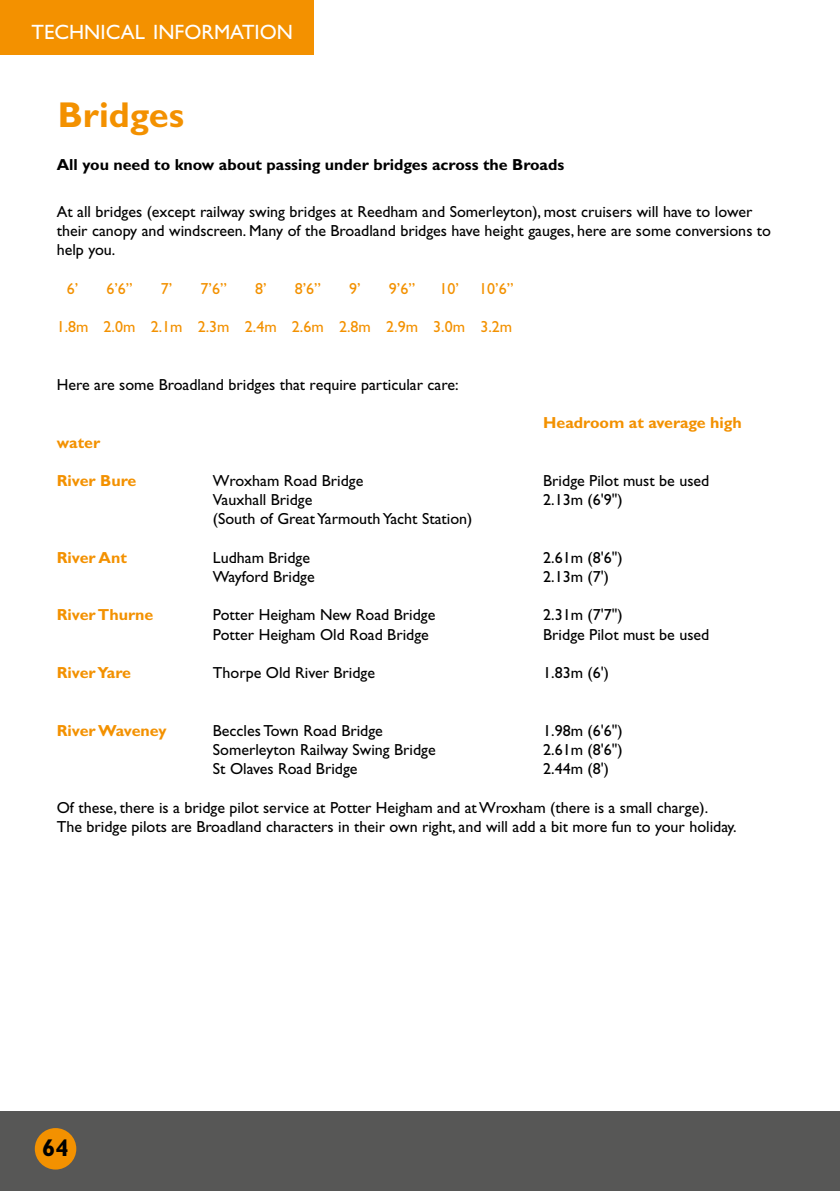
<style>
.page{position:relative;width:840px;height:1191px;background:#fff}
.page>*{position:absolute;margin:0;border:0;box-sizing:border-box;transform-origin:0 0}
.t1{font:700 36px "Gill Sans Std";color:#f39100}
.t2{font:700 24px "Gill Sans Std";color:#000}
.t3{font:20.8px "Gill Sans Std";color:#fff}
.t4{font:16px/19.2px "Gill Sans Std";color:#000}
.t5{font:700 16px "Gill Sans Std";color:#f39100}
.t6{font:16px "Gill Sans Std";color:#f39100}
.t7{font:700 16px "Gill Sans Std";color:#000}
</style>
<div class="page">
<div style="left:0;top:1111px;width:839px;height:80px;background:#575756"></div>
<div style="left:35px;top:1128px;width:41px;height:41px;background:#f39100;border-radius:50%"></div>
<hr style="left:839px;top:1111px;width:1px;height:80px;background:#575756">
<div style="left:0;top:0;width:314px;height:55px;background:#f39100"></div>
<h3 class="t3" style="left:32px;top:20px;width:263px">TECHNICAL INFORMATION</h3>
<h1 class="t1" style="left:58px;top:93px;width:128px">Bridges</h1>
<p class="t7" style="left:57px;top:155px;width:509px">All you need to know about passing under bridges across the Broads</p>
<p class="t4" style="left:57px;top:202px;width:715px">At all bridges (except railway swing bridges at Reedham and Somerleyton), most cruisers will have to lower their canopy and windscreen. Many of the Broadland bridges have height gauges, here are some conversions to help you.</p>
<p class="t6" style="left:67px;top:279px;width:13px">6’</p>
<p class="t6" style="left:106px;top:279px;width:28px">6’6”</p>
<p class="t6" style="left:161px;top:279px;width:13px">7’</p>
<p class="t6" style="left:200px;top:279px;width:28px">7’6”</p>
<p class="t6" style="left:255px;top:279px;width:13px">8’</p>
<p class="t6" style="left:294px;top:279px;width:28px">8’6”</p>
<p class="t6" style="left:349px;top:279px;width:13px">9’</p>
<p class="t6" style="left:389px;top:279px;width:28px">9’6”</p>
<p class="t6" style="left:439px;top:279px;width:21px">10’</p>
<p class="t6" style="left:479px;top:279px;width:36px">10’6”</p>
<p class="t6" style="left:57px;top:318px;width:456px">1.8m 2.0m 2.1m 2.3m 2.4m 2.6m 2.8m 2.9m 3.0m 3.2m</p>
<p class="t4" style="left:57px;top:375px;width:403px">Here are some Broadland bridges that require particular care:</p>
<p class="t5" style="left:543px;top:413px;width:200px">Headroom at average high</p>
<p class="t5" style="left:57px;top:433px;width:45px">water</p>
<p class="t5" style="left:57px;top:471px;width:81px">River Bure</p>
<p class="t4" style="left:213px;top:471px;width:152px">Wroxham Road Bridge</p>
<p class="t4" style="left:543px;top:471px;width:167px">Bridge Pilot must be used</p>
<p class="t4" style="left:213px;top:490px;width:101px">Vauxhall Bridge</p>
<p class="t4" style="left:543px;top:490px;width:81px">2.13m (6'9")</p>
<p class="t4" style="left:213px;top:509px;width:261px">(South of Great Yarmouth Yacht Station)</p>
<p class="t5" style="left:57px;top:548px;width:72px">River Ant</p>
<p class="t4" style="left:213px;top:548px;width:99px">Ludham Bridge</p>
<p class="t4" style="left:543px;top:548px;width:81px">2.61m (8'6")</p>
<p class="t4" style="left:213px;top:567px;width:103px">Wayford Bridge</p>
<p class="t4" style="left:543px;top:567px;width:67px">2.13m (7')</p>
<p class="t5" style="left:57px;top:605px;width:98px">River Thurne</p>
<p class="t4" style="left:213px;top:605px;width:224px">Potter Heigham New Road Bridge</p>
<p class="t4" style="left:543px;top:605px;width:81px">2.31m (7'7")</p>
<p class="t4" style="left:213px;top:625px;width:217px">Potter Heigham Old Road Bridge</p>
<p class="t4" style="left:543px;top:625px;width:167px">Bridge Pilot must be used</p>
<p class="t5" style="left:57px;top:663px;width:76px">River Yare</p>
<p class="t4" style="left:213px;top:663px;width:164px">Thorpe Old River Bridge</p>
<p class="t4" style="left:543px;top:663px;width:67px">1.83m (6')</p>
<p class="t5" style="left:57px;top:721px;width:111px">River Waveney</p>
<p class="t4" style="left:213px;top:721px;width:171px">Beccles Town Road Bridge</p>
<p class="t4" style="left:543px;top:721px;width:81px">1.98m (6'6")</p>
<p class="t4" style="left:213px;top:740px;width:224px">Somerleyton Railway Swing Bridge</p>
<p class="t4" style="left:543px;top:740px;width:81px">2.61m (8'6")</p>
<p class="t4" style="left:213px;top:759px;width:146px">St Olaves Road Bridge</p>
<p class="t4" style="left:543px;top:759px;width:67px">2.44m (8')</p>
<p class="t4" style="left:57px;top:797px;width:681px">Of these, there is a bridge pilot service at Potter Heigham and at Wroxham (there is a small charge).<br>The bridge pilots are Broadland characters in their own right, and will add a bit more fun to your holiday.</p>
<h2 class="t2" style="left:42px;top:1134px;width:28px">64</h2>
</div>
